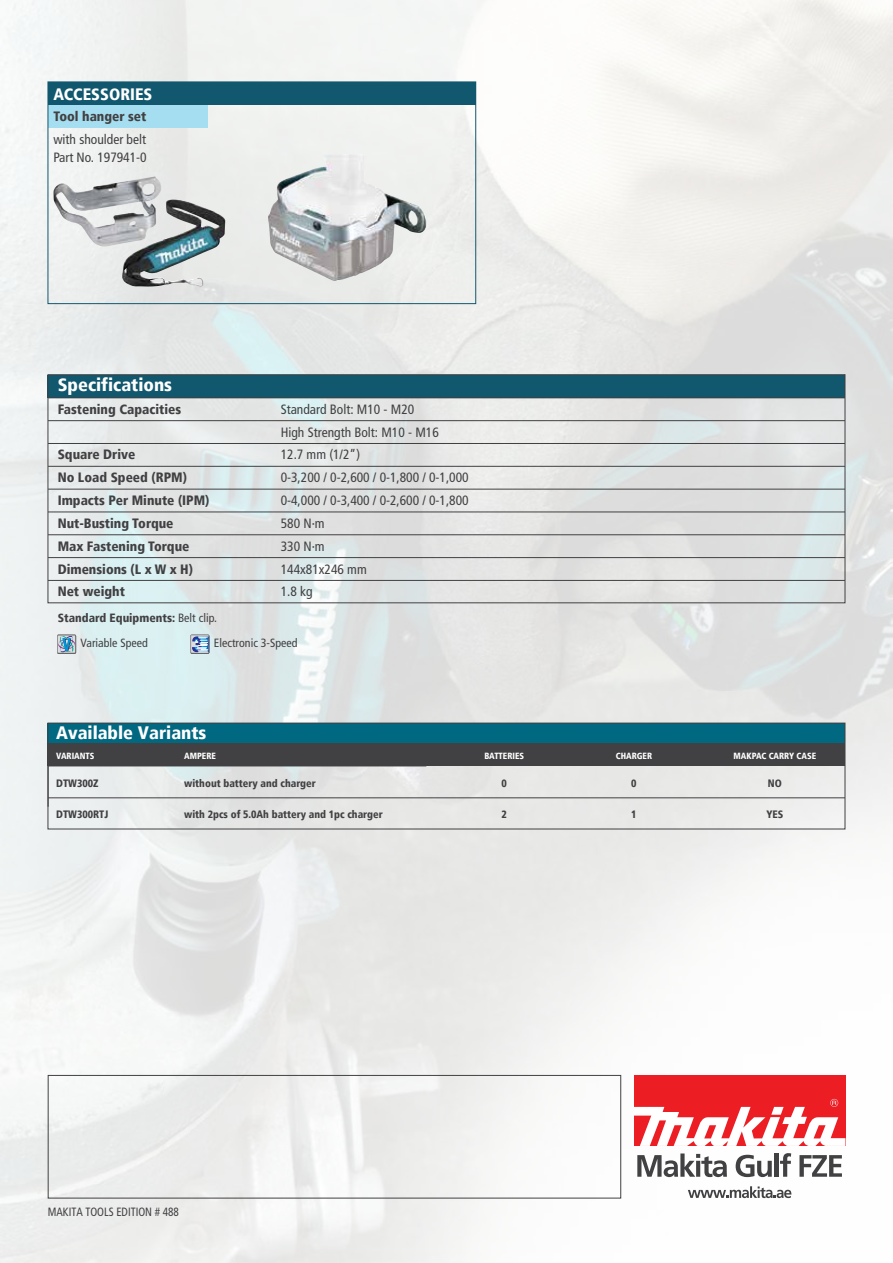
<style>
.page{position:relative;width:893px;height:1263px;background:#fff}
.page>*{position:absolute;margin:0;border:0;box-sizing:border-box;transform-origin:0 0}
.t1{font:900 condensed 18px "Frutiger";color:#fff}
.t2{font:900 condensed 16.5px "Frutiger";color:#fff}
.t3{font:condensed 13.5px/22.8px "Frutiger";color:#414042}
.t4{font:900 condensed 13.5px/22.8px "Frutiger";color:#414042}
.t5{font:condensed 12px/25px "Frutiger";color:#414042}
.t6{font:condensed 12px "Frutiger";color:#414042;scale:.93 1}
.t7{font:900 condensed 10.65px "Frutiger";color:#414042;scale:.96 1}
.t8{font:900 condensed 9px "Frutiger";color:#fff;scale:.96 1}
.s1{font-weight:900}
</style>
<div class="page">
<img style="left:0;top:0;width:893px;height:1263px">
<svg style="left:637px;top:1153px;width:90px;height:24px"></svg>
<svg style="left:736px;top:1155px;width:36px;height:22px"></svg>
<hr style="left:775px;top:1153px;width:4px;height:24px;background:#414143">
<svg style="left:780px;top:1153px;width:11px;height:24px"></svg>
<svg style="left:799px;top:1155px;width:43px;height:22px"></svg>
<svg style="left:688px;top:1186px;width:103px;height:12px"></svg>
<div style="left:634px;top:1075px;width:211px;height:71px;background:#ed1d24"></div>
<svg style="left:634px;top:1099px;width:211px;height:47px"></svg>
<svg style="left:47px;top:1074px;width:575px;height:125px"></svg>
<div style="left:48px;top:375px;width:797px;height:23px;background:#11576d"></div>
<div style="left:48px;top:374px;width:797px;height:229px;border:1px solid #414042"></div>
<div style="left:48px;top:743px;width:797px;height:23px;background:#414042"></div>
<hr style="left:48px;top:766px;width:378px;height:1px;background:#414042">
<div style="left:48px;top:723px;width:797px;height:20px;background:#006880"></div>
<div style="left:190px;top:635px;width:19px;height:19px;background:#636466;border-radius:2px"></div>
<svg style="left:190px;top:635px;width:19px;height:18px"></svg>
<div style="left:57px;top:635px;width:19px;height:19px;background:#636466;border-radius:2px"></div>
<svg style="left:57px;top:635px;width:19px;height:18px"></svg>
<hr style="left:48px;top:398px;width:797px;height:1px;background:#414042">
<hr style="left:48px;top:420px;width:797px;height:1px;background:#414042">
<hr style="left:48px;top:797px;width:797px;height:1px;background:#414042">
<hr style="left:48px;top:443px;width:797px;height:1px;background:#414042">
<hr style="left:48px;top:580px;width:797px;height:1px;background:#414042">
<hr style="left:48px;top:466px;width:797px;height:1px;background:#414042">
<hr style="left:48px;top:489px;width:797px;height:1px;background:#414042">
<hr style="left:48px;top:512px;width:797px;height:1px;background:#414042">
<hr style="left:48px;top:534px;width:797px;height:1px;background:#414042">
<hr style="left:48px;top:557px;width:797px;height:1px;background:#414042">
<div style="left:48px;top:723px;width:797px;height:106px;border:1px solid #414042"></div>
<div style="left:48px;top:82px;width:428px;height:23px;background:#11576d"></div>
<div style="left:48px;top:105px;width:159px;height:23px;background:#a5def0"></div>
<div style="left:48px;top:82px;width:428px;height:222px;border:1px solid #11576d"></div>
<img style="left:53px;top:176px;width:121px;height:71px">
<img style="left:268px;top:154px;width:159px;height:127px">
<p class="t2" style="left:53px;top:84px;width:101px">ACCESSORIES</p>
<p class="t4" style="left:53px;top:105px;width:95px">Tool hanger set</p>
<p class="t3" style="left:53px;top:130px;width:95px;line-height:18px">with shoulder belt<br>Part No. 197941-0</p>
<h1 class="t1" style="left:58px;top:374px;width:116px">Specifications</h1>
<p class="t4" style="left:58px;top:398px;width:125px">Fastening Capacities</p>
<p class="t4" style="left:58px;top:443px;width:153px">Square Drive<br>No Load Speed (RPM)<br>Impacts Per Minute (IPM)<br>Nut-Busting Torque<br>Max Fastening Torque<br>Dimensions (L x W x H)<br>Net weight</p>
<p class="t3" style="left:281px;top:398px;width:189px">Standard Bolt: M10 - M20<br>High Strength Bolt: M10 - M16<br>12.7 mm (1/2”)<br>0-3,200 / 0-2,600 / 0-1,800 / 0-1,000<br>0-4,000 / 0-3,400 / 0-2,600 / 0-1,800<br>580 N·m<br>330 N·m<br>144x81x246 mm<br>1.8 kg</p>
<p class="t5" style="left:81px;top:606px;width:138px;text-indent:-23px"><span class="s1">Standard Equipments:</span> Belt clip.<br>Variable Speed</p>
<p class="t5" style="left:214px;top:631px;width:85px">Electronic 3-Speed</p>
<h1 class="t1" style="left:56px;top:722px;width:152px">Available Variants</h1>
<p class="t8" style="left:56px;top:750px;width:41px">VARIANTS</p>
<p class="t8" style="left:184px;top:750px;width:35px">AMPERE</p>
<p class="t8" style="left:484px;top:750px;width:43px">BATTERIES</p>
<p class="t8" style="left:616px;top:750px;width:39px">CHARGER</p>
<p class="t8" style="left:734px;top:750px;width:88px">MAKPAC CARRY CASE</p>
<p class="t7" style="left:56px;top:776px;width:46px">DTW300Z</p>
<p class="t7" style="left:56px;top:808px;width:56px">DTW300RTJ</p>
<p class="t7" style="left:184px;top:776px;width:139px">without battery and charger</p>
<p class="t7" style="left:184px;top:808px;width:208px">with 2pcs of 5.0Ah battery and 1pc charger</p>
<p class="t7" style="left:502px;top:776px;width:7px">0</p>
<p class="t7" style="left:502px;top:808px;width:7px">2</p>
<p class="t7" style="left:631px;top:776px;width:7px">0</p>
<p class="t7" style="left:631px;top:808px;width:7px">1</p>
<p class="t7" style="left:768px;top:776px;width:16px">NO</p>
<p class="t7" style="left:766px;top:808px;width:19px">YES</p>
<p class="t6" style="left:48px;top:1205px;width:143px">MAKITA TOOLS EDITION # 488</p>
</div>
